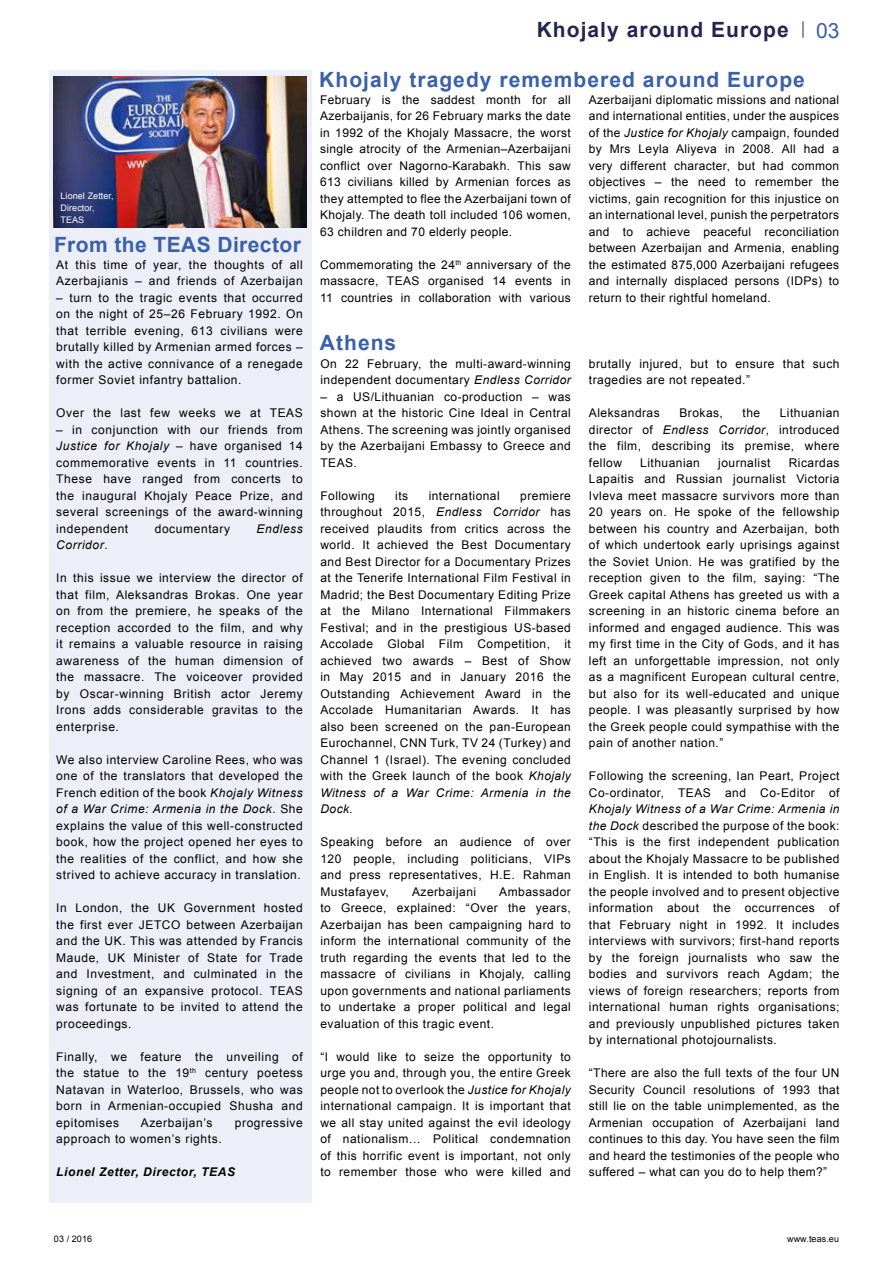
<style>
.page{position:relative;width:893px;height:1263px;background:#fff}
.page>*{position:absolute;margin:0;border:0;box-sizing:border-box;transform-origin:0 0}
.t1{font:700 21px "Arial";letter-spacing:.05em;color:#3a60aa}
.t2{font:700 21px "Arial";letter-spacing:.02em;color:#3a60aa}
.t3{font:700 21px "Arial";letter-spacing:.05em;color:#22254f}
.t4{font:21px "Arial";color:#3a60aa}
.t5{font:12px/16.5px "Arial";letter-spacing:.04em;color:#000;text-align:justify}
.t6{font:italic 700 12px "Arial";letter-spacing:.05em;color:#000}
.t7{font:italic 12px "Arial";letter-spacing:.05em;color:#000}
.t8{font:9px/12px "Arial";letter-spacing:.01em;color:#fff}
.t9{font:9px "Arial";letter-spacing:.01em;color:#000}
.s1{font-style:italic}
.s2{font-style:normal}
</style>
<div class="page">
<div style="left:49px;top:70px;width:263px;height:1133px;background:#eceef8"></div>
<svg style="left:803px;top:21px;width:1px;height:17px"></svg>
<img style="left:53px;top:77px;width:254px;height:150px">
<p class="t8" style="left:61px;top:190px;width:55px">Lionel Zetter,<br>Director,<br>TEAS</p>
<h1 class="t2" style="left:54px;top:231px;width:248px">From the TEAS Director</h1>
<p class="t5" style="left:56px;top:256px;width:248px">At this time of year, the thoughts of all<br>Azerbajianis – and friends of Azerbaijan</p>
<p class="t5" style="left:56px;top:289px;width:248px">– turn to the tragic events that occurred on the night of 25–26 February 1992. On that terrible evening, 613 civilians were brutally killed by Armenian armed forces – with the active connivance of a renegade former Soviet infantry battalion.</p>
<p class="t5" style="left:56px;top:405px;width:248px">Over the last few weeks we at TEAS</p>
<p class="t5" style="left:56px;top:421px;width:248px">– in conjunction with our friends from <span class="s1">Justice for Khojaly</span> – have organised 14 commemorative events in 11 countries.<br>These have ranged from concerts to the inaugural Khojaly Peace Prize, and several screenings of the award-winning independent</p>
<p class="t5" style="left:155px;top:520px;width:77px">documentary</p>
<p class="t7" style="left:257px;top:521px;width:48px">Endless</p>
<p class="t7" style="left:56px;top:537px;width:53px">Corridor<span class="s2">.</span></p>
<p class="t5" style="left:56px;top:570px;width:248px">In this issue we interview the director of that film, Aleksandras Brokas. One year on from the premiere, he speaks of the reception accorded to the film, and why it remains a valuable resource in raising awareness of the human dimension of the massacre. The voiceover provided by Oscar-winning British actor Jeremy Irons adds considerable gravitas to the enterprise.</p>
<p class="t5" style="left:56px;top:751px;width:248px">We also interview Caroline Rees, who was one of the translators that developed the French edition of the book <span class="s1">Khojaly Witness of a War Crime: Armenia in the Dock</span>. She explains the value of this well-constructed book, how the project opened her eyes to the realities of the conflict, and how she strived to achieve accuracy in translation.</p>
<p class="t5" style="left:56px;top:900px;width:248px">In London, the UK Government hosted the first ever JETCO between Azerbaijan and the UK. This was attended by Francis Maude, UK Minister of State for Trade and Investment, and culminated in the signing of an expansive protocol. TEAS was fortunate to be invited to attend the proceedings.</p>
<p class="t5" style="left:56px;top:1048px;width:248px">Finally, we feature the unveiling of the statue to the 19<sup>th</sup> century poetess Natavan in Waterloo, Brussels, who was born in Armenian-occupied Shusha and epitomises</p>
<p class="t5" style="left:141px;top:1114px;width:73px">Azerbaijan’s</p>
<p class="t5" style="left:235px;top:1114px;width:70px">progressive</p>
<p class="t5" style="left:56px;top:1131px;width:167px">approach to women’s rights.</p>
<p class="t6" style="left:56px;top:1164px;width:180px">Lionel Zetter, Director, TEAS</p>
<h1 class="t3" style="left:537px;top:15px;width:254px">Khojaly around Europe</h1>
<h1 class="t1" style="left:319px;top:65px;width:487px">Khojaly tragedy remembered around Europe</h1>
<h1 class="t4" style="left:816px;top:17px;width:25px">03</h1>
<p class="t5" style="left:320px;top:91px;width:252px">February is the saddest month for all Azerbaijanis, for 26 February marks the date in 1992 of the Khojaly Massacre, the worst single atrocity of the Armenian–Azerbaijani conflict over Nagorno-Karabakh. This saw 613 civilians killed by Armenian forces as they attempted to flee the Azerbaijani town of Khojaly. The death toll included 106 women, 63 children and 70 elderly people.</p>
<p class="t5" style="left:320px;top:256px;width:252px">Commemorating the 24<sup>th</sup> anniversary of the massacre, TEAS organised 14 events in 11 countries in collaboration with various</p>
<h1 class="t1" style="left:320px;top:329px;width:78px">Athens</h1>
<p class="t5" style="left:320px;top:355px;width:252px">On 22 February, the multi-award-winning independent documentary <span class="s1">Endless Corridor</span></p>
<p class="t5" style="left:320px;top:388px;width:252px">– a US/Lithuanian co-production – was shown at the historic Cine Ideal in Central Athens. The screening was jointly organised by the Azerbaijani Embassy to Greece and TEAS.</p>
<p class="t5" style="left:320px;top:487px;width:56px">Following</p>
<p class="t5" style="left:395px;top:487px;width:14px">its</p>
<p class="t5" style="left:429px;top:487px;width:73px">international</p>
<p class="t5" style="left:320px;top:487px;width:252px;text-indent:200px">premiere throughout 2015, <span class="s1">Endless Corridor</span> has received plaudits from critics across the world. It achieved the Best Documentary and Best Director for a Documentary Prizes at the Tenerife International Film Festival in Madrid; the Best Documentary Editing Prize at the Milano International Filmmakers Festival; and in the prestigious US-based Accolade Global Film Competition, it achieved two awards – Best of Show in May 2015 and in January 2016 the Outstanding Achievement Award in the Accolade Humanitarian Awards. It has also been screened on the pan-European Eurochannel, CNN Turk, TV 24 (Turkey) and Channel 1 (Israel). The evening concluded with the Greek launch of the book <span class="s1">Khojaly Witness of a War Crime: Armenia in the Dock.</span></p>
<p class="t5" style="left:320px;top:834px;width:252px">Speaking before an audience of over 120 people, including politicians, VIPs and press representatives, H.E. Rahman Mustafayev,</p>
<p class="t5" style="left:320px;top:883px;width:252px;text-indent:179px">Ambassador to Greece, explained: “Over the years, Azerbaijan has been campaigning hard to inform the international community of the truth regarding the events that led to the massacre of civilians in Khojaly, calling upon governments and national parliaments to undertake a proper political and legal evaluation of this tragic event.</p>
<p class="t5" style="left:320px;top:1048px;width:252px">“I would like to seize the opportunity to urge you and, through you, the entire Greek people not to overlook the <span class="s1">Justice for Khojaly </span>international campaign. It is important that we all stay united against the evil ideology of nationalism… Political condemnation of this horrific event is important, not only to remember those who were killed and</p>
<p class="t5" style="left:412px;top:883px;width:66px">Azerbaijani</p>
<p class="t5" style="left:589px;top:91px;width:252px">Azerbaijani diplomatic missions and national and international entities, under the auspices of the <span class="s1">Justice for Khojaly</span> campaign, founded by Mrs Leyla Aliyeva in 2008. All had a very different character, but had common objectives – the need to remember the victims, gain recognition for this injustice on an international level, punish the perpetrators and to achieve peaceful reconciliation between Azerbaijan and Armenia, enabling the estimated 875,000 Azerbaijani refugees and internally displaced persons (IDPs) to return to their rightful homeland.</p>
<p class="t5" style="left:589px;top:355px;width:252px">brutally injured, but to ensure that such tragedies are not repeated.”</p>
<p class="t5" style="left:589px;top:405px;width:72px">Aleksandras</p>
<p class="t5" style="left:679px;top:405px;width:45px">Brokas,</p>
<p class="t5" style="left:743px;top:405px;width:19px">the</p>
<p class="t5" style="left:589px;top:405px;width:252px;text-indent:191px">Lithuanian director of <span class="s1">Endless Corridor</span>, introduced the film, describing its premise, where fellow</p>
<p class="t5" style="left:589px;top:454px;width:252px;text-indent:200px">Ricardas Lapaitis and Russian journalist Victoria Ivleva meet massacre survivors more than 20 years on. He spoke of the fellowship between his country and Azerbaijan, both of which undertook early uprisings against the Soviet Union. He was gratified by the reception given to the film, saying: “The Greek capital Athens has greeted us with a screening in an historic cinema before an informed and engaged audience. This was my first time in the City of Gods, and it has left an unforgettable impression, not only as a magnificent European cultural centre, but also for its well-educated and unique people. I was pleasantly surprised by how the Greek people could sympathise with the pain of another nation.”</p>
<p class="t5" style="left:589px;top:768px;width:252px">Following the screening, Ian Peart, Project<br>Co-ordinator, TEAS and Co-Editor of</p>
<p class="t5" style="left:589px;top:801px;width:252px"><span class="s1">Khojaly Witness of a War Crime: Armenia in the Dock</span> described the purpose of the book: “This is the first independent publication about the Khojaly Massacre to be published in English. It is intended to both humanise the people involved and to present objective information about the occurrences of that February night in 1992. It includes interviews with survivors; first-hand reports by the foreign journalists who saw the bodies and survivors reach Agdam; the views of foreign researchers; reports from international human rights organisations; and previously unpublished pictures taken by international photojournalists.</p>
<p class="t5" style="left:589px;top:1065px;width:252px">“There are also the full texts of the four UN Security Council resolutions of 1993 that still lie on the table unimplemented, as the Armenian occupation of Azerbaijani land continues to this day. You have seen the film and heard the testimonies of the people who suffered – what can you do to help them?”</p>
<p class="t5" style="left:640px;top:454px;width:61px">Lithuanian</p>
<p class="t5" style="left:718px;top:454px;width:54px">journalist</p>
<p class="t9" style="left:54px;top:1233px;width:40px">03 / 2016</p>
<p class="t9" style="left:787px;top:1233px;width:53px">www.teas.eu</p>
</div>
